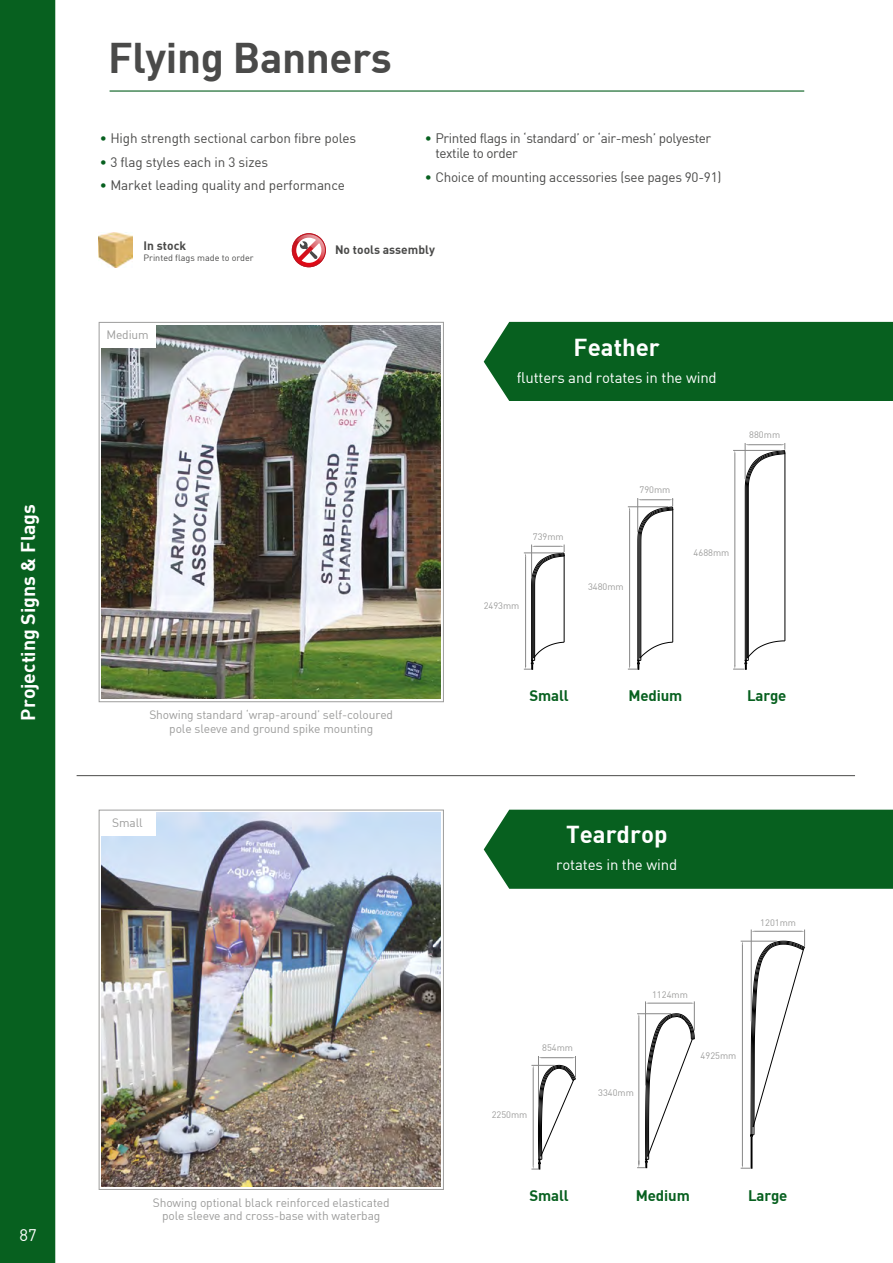
<style>
.page{position:relative;width:893px;height:1263px;background:#fff}
.page>*{position:absolute;margin:0;border:0;box-sizing:border-box;transform-origin:0 0}
.t1{font:42px "DIN Bold";letter-spacing:-.01em;color:#4a4a49}
.t2{font:24px "DIN Bold";color:#fff}
.t3{font:19.5px "DIN Bold";color:#fff}
.t4{font:16.5px "DIN";color:#fff}
.t5{font:15px "DIN";letter-spacing:-.01em;color:#fff}
.t6{font:15px "DIN Bold";letter-spacing:-.01em;color:#07601f}
.t7{font:13.5px "DIN";letter-spacing:-.01em;color:#4a4a49}
.t8{font:13.5px/15px "DIN";letter-spacing:-.03em;color:#4a4a49}
.t9{font:12px/13.5px "DIN";letter-spacing:-.01em;color:#9d9d9c;text-align:center}
.t10{font:12px "DIN Bold";color:#4a4a49}
.t11{font:9.3px "DIN";color:#9d9d9c}
.t12{font:9px "DIN";color:#4a4a49}
.s1{color:#07601f}
</style>
<div class="page">
<hr style="left:785px;top:453px;width:1px;height:188px;background:#000">
<svg style="left:524px;top:544px;width:41px;height:126px"></svg>
<svg style="left:628px;top:498px;width:45px;height:172px"></svg>
<svg style="left:733px;top:443px;width:52px;height:227px"></svg>
<hr style="left:745px;top:443px;width:1px;height:36px;background:#878787">
<div style="left:751px;top:1137px;width:1px;height:31px;border:1px solid #000"></div>
<svg style="left:531px;top:1056px;width:45px;height:114px"></svg>
<svg style="left:637px;top:1001px;width:58px;height:167px"></svg>
<hr style="left:741px;top:941px;width:36px;height:1px;background:#878787">
<hr style="left:742px;top:945px;width:1px;height:220px;background:#878787">
<svg style="left:750px;top:929px;width:55px;height:209px"></svg>
<svg style="left:741px;top:1165px;width:9px;height:4px"></svg>
<img style="left:102px;top:325px;width:339px;height:374px">
<img style="left:99px;top:233px;width:34px;height:34px">
<svg style="left:292px;top:233px;width:34px;height:34px"></svg>
<div style="left:99px;top:322px;width:345px;height:380px;border:1px solid #9d9d9c"></div>
<div style="left:484px;top:322px;width:409px;height:79px;background:#07601f"></div>
<img style="left:102px;top:813px;width:339px;height:373px">
<div style="left:99px;top:810px;width:345px;height:380px;border:1px solid #9d9d9c"></div>
<hr style="left:77px;top:775px;width:777px;height:1px;background:#4a4a49">
<div style="left:484px;top:810px;width:409px;height:79px;background:#07601f"></div>
<hr style="left:110px;top:90px;width:694px;height:2px;background:#07601f">
<div style="left:100px;top:323px;width:56px;height:25px;background:#fff"></div>
<div style="left:100px;top:811px;width:56px;height:24px;background:#fff"></div>
<div style="left:0;top:0;width:56px;height:1263px;background:#07601f"></div>
<h3 class="t3" style="left:15px;top:721px;width:218px;rotate:-90deg">Projecting Signs &amp; Flags</h3>
<h3 class="t4" style="left:20px;top:1225px;width:19px">87</h3>
<h1 class="t1" style="left:108px;top:31px;width:285px">Flying Banners</h1>
<p class="t7" style="left:100px;top:130px;width:258px"><span class="s1">•</span> High strength sectional carbon fibre poles</p>
<p class="t7" style="left:100px;top:153px;width:170px"><span class="s1">•</span> 3 flag styles each in 3 sizes</p>
<p class="t7" style="left:100px;top:177px;width:247px"><span class="s1">•</span> Market leading quality and performance</p>
<p class="t8" style="left:435px;top:131px;width:277px;text-indent:-11px"><span class="s1">•</span> Printed flags in ‘standard’ or ‘air-mesh’ polyester textile to order</p>
<p class="t7" style="left:425px;top:168px;width:298px"><span class="s1">•</span> Choice of mounting accessories (see pages 90-91)</p>
<p class="t10" style="left:144px;top:238px;width:44px">In stock</p>
<p class="t12" style="left:144px;top:252px;width:112px">Printed flags made to order</p>
<p class="t9" style="left:106px;top:328px;width:44px">Medium</p>
<p class="t10" style="left:335px;top:242px;width:101px">No tools assembly</p>
<p class="t9" style="left:149px;top:708px;width:245px">Showing standard ‘wrap-around’ self-coloured pole sleeve and ground spike mounting</p>
<p class="t9" style="left:112px;top:816px;width:32px">Small</p>
<p class="t9" style="left:153px;top:1196px;width:238px">Showing optional black reinforced elasticated pole sleeve and cross-base with waterbag</p>
<h2 class="t2" style="left:574px;top:331px;width:88px">Feather</h2>
<p class="t5" style="left:517px;top:368px;width:202px">flutters and rotates in the wind</p>
<p class="t11" style="left:533px;top:530px;width:32px">739mm</p>
<p class="t11" style="left:484px;top:600px;width:37px">2493mm</p>
<p class="t11" style="left:639px;top:484px;width:32px">790mm</p>
<p class="t11" style="left:588px;top:581px;width:37px">3480mm</p>
<p class="t11" style="left:694px;top:546px;width:37px">4688mm</p>
<p class="t11" style="left:749px;top:429px;width:32px">880mm</p>
<p class="t6" style="left:529px;top:686px;width:41px">Small</p>
<p class="t6" style="left:628px;top:686px;width:55px">Medium</p>
<p class="t6" style="left:747px;top:686px;width:41px">Large</p>
<h2 class="t2" style="left:566px;top:819px;width:103px">Teardrop</h2>
<p class="t5" style="left:556px;top:856px;width:122px">rotates in the wind</p>
<p class="t11" style="left:760px;top:917px;width:37px">1201mm</p>
<p class="t11" style="left:542px;top:1042px;width:32px">854mm</p>
<p class="t11" style="left:492px;top:1109px;width:37px">2250mm</p>
<p class="t11" style="left:652px;top:989px;width:37px">1124mm</p>
<p class="t11" style="left:598px;top:1086px;width:37px">3340mm</p>
<p class="t11" style="left:701px;top:1050px;width:37px">4925mm</p>
<p class="t6" style="left:529px;top:1185px;width:41px">Small</p>
<p class="t6" style="left:636px;top:1185px;width:55px">Medium</p>
<p class="t6" style="left:748px;top:1185px;width:41px">Large</p>
</div>
